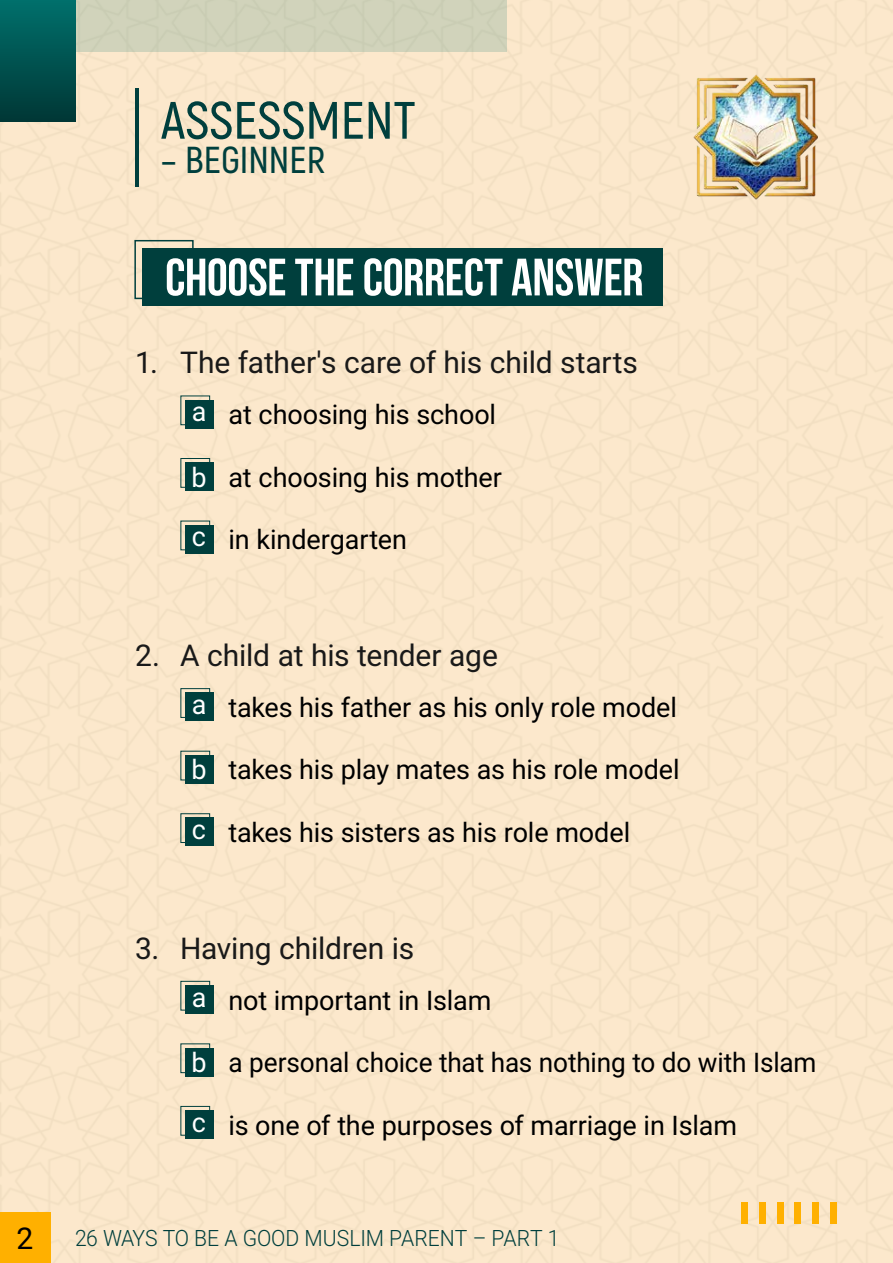
<style>
.page{position:relative;width:893px;height:1263px;background:#fce8ca}
.page>*{position:absolute;margin:0;border:0;box-sizing:border-box;transform-origin:0 0}
.t1{font:700 52.5px "Bebas Neue";letter-spacing:-.005em;color:#fff}
.t2{font:600 52.5px "Akrobat";color:#003f3d}
.t3{font:600 37.5px "Akrobat";color:#003f3d}
.t4{font:30px "Roboto";letter-spacing:-.005em;color:#191919}
.t5{font:30px "Roboto";color:#000}
.t6{font:27px "Roboto";letter-spacing:-.005em;color:#000}
.t7{font:300 22.5px "Roboto";letter-spacing:-.005em;color:#003f3d;scale:.94 1}
.s1{color:#fff}
</style>
<div class="page">
<div style="left:0;top:0;width:506px;height:51px;background:#d1d3bb"></div>
<div style="left:0;top:0;width:75px;height:121px;background:linear-gradient(to bottom,#00706c,#003735)"></div>
<hr style="left:135px;top:88px;width:4px;height:98px;background:#003f3d">
<div style="left:0;top:1213px;width:50px;height:50px;background:#ffb000"></div>
<div style="left:741px;top:1202px;width:6px;height:21px;background:#ffb000"></div>
<div style="left:759px;top:1202px;width:6px;height:21px;background:#ffb000"></div>
<div style="left:777px;top:1202px;width:6px;height:21px;background:#ffb000"></div>
<div style="left:795px;top:1202px;width:6px;height:21px;background:#ffb000"></div>
<div style="left:813px;top:1202px;width:6px;height:21px;background:#ffb000"></div>
<div style="left:831px;top:1202px;width:6px;height:21px;background:#ffb000"></div>
<div style="left:185px;top:400px;width:28px;height:28px;background:#003f3d"></div>
<div style="left:180px;top:458px;width:30px;height:30px;border:1px solid #003f3d"></div>
<div style="left:185px;top:462px;width:28px;height:29px;background:#003f3d"></div>
<div style="left:185px;top:525px;width:28px;height:29px;background:#003f3d"></div>
<div style="left:180px;top:688px;width:30px;height:30px;border:1px solid #003f3d"></div>
<div style="left:185px;top:692px;width:28px;height:29px;background:#003f3d"></div>
<div style="left:185px;top:755px;width:28px;height:29px;background:#003f3d"></div>
<div style="left:180px;top:813px;width:30px;height:30px;border:1px solid #003f3d"></div>
<div style="left:185px;top:817px;width:28px;height:29px;background:#003f3d"></div>
<div style="left:180px;top:981px;width:30px;height:29px;border:1px solid #003f3d"></div>
<div style="left:185px;top:985px;width:28px;height:29px;background:#003f3d"></div>
<div style="left:185px;top:1047px;width:28px;height:29px;background:#003f3d"></div>
<div style="left:180px;top:1106px;width:30px;height:29px;border:1px solid #003f3d"></div>
<div style="left:185px;top:1110px;width:28px;height:29px;background:#003f3d"></div>
<div style="left:134px;top:240px;width:60px;height:59px;border:2px solid #003f3d"></div>
<div style="left:143px;top:248px;width:520px;height:58px;background:#003f3d"></div>
<h1 class="t2" style="left:161px;top:88px;width:256px">ASSESSMENT</h1>
<h2 class="t3" style="left:161px;top:137px;width:166px">– BEGINNER</h2>
<h1 class="t1" style="left:165px;top:248px;width:480px">CHOOSE THE CORRECT ANSWER</h1>
<p class="t4" style="left:135px;top:342px;width:504px">1. The father's care of his child starts</p>
<p class="t6" style="left:192px;top:396px;width:306px"><span class="s1">a</span> at choosing his school</p>
<p class="t6" style="left:191px;top:458px;width:312px"><span class="s1">b</span> at choosing his mother</p>
<p class="t6" style="left:192px;top:521px;width:217px"><span class="s1">c</span> in kindergarten</p>
<p class="t4" style="left:135px;top:634px;width:364px">2. A child at his tender age</p>
<p class="t6" style="left:192px;top:688px;width:487px"><span class="s1">a</span> takes his father as his only role model</p>
<p class="t6" style="left:191px;top:751px;width:490px"><span class="s1">b</span> takes his play mates as his role model</p>
<p class="t6" style="left:192px;top:813px;width:440px"><span class="s1">c</span> takes his sisters as his role model</p>
<p class="t4" style="left:135px;top:927px;width:281px">3. Having children is</p>
<p class="t6" style="left:192px;top:981px;width:301px"><span class="s1">a</span> not important in Islam</p>
<p class="t6" style="left:191px;top:1043px;width:627px"><span class="s1">b</span> a personal choice that has nothing to do with Islam</p>
<p class="t6" style="left:192px;top:1106px;width:547px"><span class="s1">c</span> is one of the purposes of marriage in Islam</p>
<p class="t5" style="left:17px;top:1217px;width:18px">2</p>
<p class="t7" style="left:75px;top:1222px;width:517px">26 WAYS TO BE A GOOD MUSLIM PARENT – PART 1</p>
</div>
